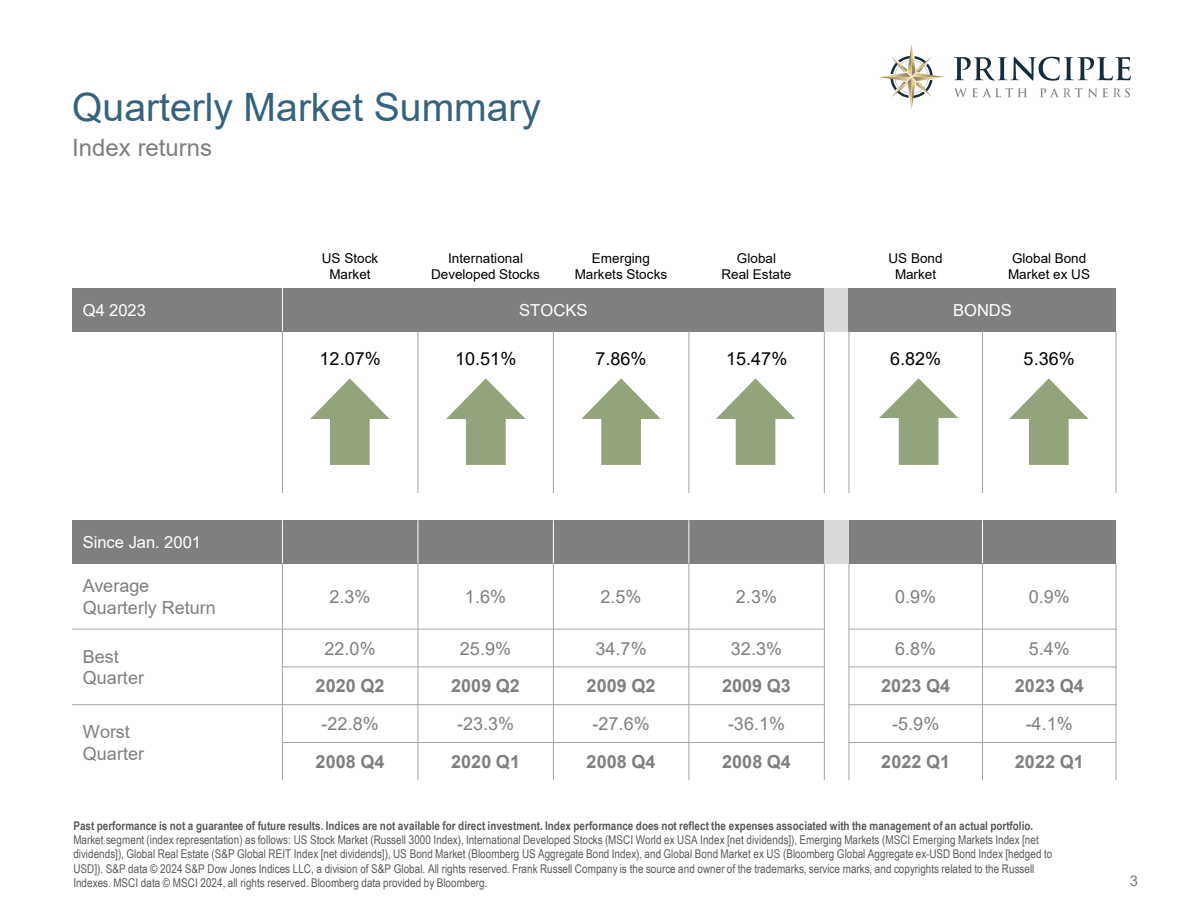
<style>
.page{position:relative;width:1188px;height:918px;background:#fff}
.page>*{position:absolute;margin:0;border:0;box-sizing:border-box;transform-origin:0 0}
.t1{font:39px "Arial";color:#35627d}
.t2{font:24px "Arial";color:#7f7f7f}
.t3{font:18px/21.6px "Arial";letter-spacing:.005em;color:#7f7f7f}
.t4{font:700 18px "Arial";letter-spacing:.005em;color:#7f7f7f}
.t5{font:18px "Arial";letter-spacing:.005em;color:#000}
.t6{font:16.5px "Arial";color:#fff}
.t7{font:15px "Arial";color:#7f7f7f}
.t8{font:13.5px/16.2px "Arial";letter-spacing:.005em;color:#000;text-align:center}
.t9{font:12px/14.4px "Arial Narrow";letter-spacing:.005em;color:#595959}
.s1{font-weight:700}
</style>
<div class="page">
<div style="left:72px;top:288px;width:210px;height:43px;background:#7f7f7f"></div>
<div style="left:282px;top:288px;width:542px;height:43px;background:#7f7f7f"></div>
<div style="left:824px;top:288px;width:25px;height:43px;background:#d9d9d9"></div>
<div style="left:849px;top:288px;width:267px;height:43px;background:#7f7f7f"></div>
<div style="left:72px;top:520px;width:210px;height:44px;background:#7f7f7f"></div>
<div style="left:282px;top:520px;width:136px;height:44px;background:#7f7f7f"></div>
<div style="left:418px;top:520px;width:135px;height:44px;background:#7f7f7f"></div>
<div style="left:553px;top:520px;width:136px;height:44px;background:#7f7f7f"></div>
<div style="left:689px;top:520px;width:135px;height:44px;background:#7f7f7f"></div>
<div style="left:824px;top:520px;width:25px;height:44px;background:#d9d9d9"></div>
<div style="left:849px;top:520px;width:134px;height:44px;background:#7f7f7f"></div>
<div style="left:983px;top:520px;width:133px;height:44px;background:#7f7f7f"></div>
<hr style="left:282px;top:288px;width:1px;height:43px;background:#fff">
<hr style="left:282px;top:331px;width:1px;height:162px;background:#a6a6a6">
<hr style="left:282px;top:520px;width:1px;height:44px;background:#fff">
<hr style="left:282px;top:564px;width:1px;height:216px;background:#a6a6a6">
<hr style="left:418px;top:331px;width:1px;height:162px;background:#a6a6a6">
<hr style="left:418px;top:520px;width:1px;height:44px;background:#fff">
<hr style="left:418px;top:564px;width:1px;height:216px;background:#a6a6a6">
<hr style="left:553px;top:331px;width:1px;height:162px;background:#a6a6a6">
<hr style="left:553px;top:520px;width:1px;height:44px;background:#fff">
<hr style="left:553px;top:564px;width:1px;height:216px;background:#a6a6a6">
<hr style="left:689px;top:331px;width:1px;height:162px;background:#a6a6a6">
<hr style="left:689px;top:520px;width:1px;height:44px;background:#fff">
<hr style="left:689px;top:564px;width:1px;height:216px;background:#a6a6a6">
<hr style="left:824px;top:331px;width:1px;height:162px;background:#a6a6a6">
<hr style="left:824px;top:564px;width:1px;height:216px;background:#a6a6a6">
<hr style="left:849px;top:331px;width:1px;height:162px;background:#a6a6a6">
<hr style="left:849px;top:564px;width:1px;height:216px;background:#a6a6a6">
<hr style="left:982px;top:331px;width:1px;height:162px;background:#a6a6a6">
<hr style="left:982px;top:520px;width:1px;height:44px;background:#fff">
<hr style="left:982px;top:564px;width:1px;height:216px;background:#a6a6a6">
<hr style="left:72px;top:629px;width:753px;height:1px;background:#a6a6a6">
<hr style="left:849px;top:629px;width:267px;height:1px;background:#a6a6a6">
<hr style="left:282px;top:667px;width:543px;height:1px;background:#a6a6a6">
<hr style="left:849px;top:667px;width:267px;height:1px;background:#a6a6a6">
<hr style="left:72px;top:704px;width:753px;height:1px;background:#a6a6a6">
<hr style="left:849px;top:704px;width:267px;height:1px;background:#a6a6a6">
<hr style="left:282px;top:742px;width:543px;height:1px;background:#a6a6a6">
<hr style="left:849px;top:742px;width:267px;height:1px;background:#a6a6a6">
<hr style="left:1116px;top:331px;width:1px;height:162px;background:#a6a6a6">
<hr style="left:1116px;top:564px;width:1px;height:216px;background:#a6a6a6">
<svg style="left:310px;top:378px;width:80px;height:87px"></svg>
<svg style="left:446px;top:378px;width:80px;height:87px"></svg>
<svg style="left:581px;top:378px;width:80px;height:87px"></svg>
<svg style="left:716px;top:378px;width:79px;height:87px"></svg>
<svg style="left:1009px;top:378px;width:79px;height:87px"></svg>
<svg style="left:879px;top:378px;width:79px;height:87px"></svg>
<svg style="left:879px;top:44px;width:65px;height:66px"></svg>
<svg style="left:954px;top:88px;width:73px;height:9px"></svg>
<svg style="left:1040px;top:88px;width:90px;height:9px"></svg>
<svg style="left:954px;top:57px;width:177px;height:24px"></svg>
<p class="t1" style="left:72px;top:80px;width:470px">Quarterly Market Summary</p>
<p class="t2" style="left:72px;top:131px;width:141px">Index returns</p>
<p class="t8" style="left:322px;top:250px;width:58px">US Stock<br>Market</p>
<p class="t8" style="left:431px;top:250px;width:110px">International<br>Developed Stocks</p>
<p class="t8" style="left:575px;top:250px;width:94px">Emerging<br>Markets Stocks</p>
<p class="t8" style="left:721px;top:250px;width:71px">Global<br>Real Estate</p>
<p class="t8" style="left:889px;top:250px;width:56px">US Bond<br>Market</p>
<p class="t8" style="left:1008px;top:250px;width:83px;text-align:left">Global Bond<br>Market ex US</p>
<p class="t6" style="left:83px;top:298px;width:65px">Q4 2023</p>
<p class="t6" style="left:519px;top:298px;width:70px">STOCKS</p>
<p class="t6" style="left:953px;top:298px;width:60px">BONDS</p>
<p class="t5" style="left:320px;top:346px;width:63px">12.07%</p>
<p class="t5" style="left:455px;top:346px;width:63px">10.51%</p>
<p class="t5" style="left:595px;top:346px;width:53px">7.86%</p>
<p class="t5" style="left:726px;top:346px;width:63px">15.47%</p>
<p class="t5" style="left:890px;top:346px;width:53px">6.82%</p>
<p class="t5" style="left:1024px;top:346px;width:53px">5.36%</p>
<p class="t6" style="left:83px;top:531px;width:120px">Since Jan. 2001</p>
<p class="t3" style="left:83px;top:575px;width:135px">Average<br>Quarterly Return</p>
<p class="t3" style="left:329px;top:586px;width:43px">2.3%</p>
<p class="t3" style="left:465px;top:586px;width:43px">1.6%</p>
<p class="t3" style="left:600px;top:586px;width:43px">2.5%</p>
<p class="t3" style="left:736px;top:586px;width:43px">2.3%</p>
<p class="t3" style="left:895px;top:586px;width:43px">0.9%</p>
<p class="t3" style="left:1029px;top:586px;width:43px">0.9%</p>
<p class="t3" style="left:83px;top:646px;width:38px">Best</p>
<p class="t3" style="left:324px;top:637px;width:53px">22.0%</p>
<p class="t3" style="left:460px;top:637px;width:53px">25.9%</p>
<p class="t3" style="left:595px;top:637px;width:53px">34.7%</p>
<p class="t3" style="left:731px;top:637px;width:53px">32.3%</p>
<p class="t3" style="left:895px;top:637px;width:43px">6.8%</p>
<p class="t3" style="left:1029px;top:637px;width:43px">5.4%</p>
<p class="t3" style="left:83px;top:667px;width:63px">Quarter</p>
<p class="t3" style="left:83px;top:721px;width:49px">Worst</p>
<p class="t3" style="left:83px;top:743px;width:63px">Quarter</p>
<p class="t4" style="left:316px;top:673px;width:70px">2020 Q2</p>
<p class="t4" style="left:451px;top:673px;width:70px">2009 Q2</p>
<p class="t4" style="left:587px;top:673px;width:70px">2009 Q2</p>
<p class="t4" style="left:722px;top:673px;width:70px">2009 Q3</p>
<p class="t4" style="left:881px;top:673px;width:70px">2023 Q4</p>
<p class="t4" style="left:1015px;top:673px;width:70px">2023 Q4</p>
<p class="t3" style="left:322px;top:713px;width:59px">-22.8%</p>
<p class="t3" style="left:457px;top:713px;width:59px">-23.3%</p>
<p class="t3" style="left:593px;top:713px;width:59px">-27.6%</p>
<p class="t3" style="left:728px;top:713px;width:59px">-36.1%</p>
<p class="t3" style="left:892px;top:713px;width:49px">-5.9%</p>
<p class="t3" style="left:1026px;top:713px;width:49px">-4.1%</p>
<p class="t4" style="left:316px;top:749px;width:70px">2008 Q4</p>
<p class="t4" style="left:451px;top:749px;width:70px">2020 Q1</p>
<p class="t4" style="left:587px;top:749px;width:70px">2008 Q4</p>
<p class="t4" style="left:722px;top:749px;width:70px">2008 Q4</p>
<p class="t4" style="left:881px;top:749px;width:70px">2022 Q1</p>
<p class="t4" style="left:1015px;top:749px;width:70px">2022 Q1</p>
<p class="t9" style="left:73px;top:818px;width:980px"><span class="s1">Past performance is not a guarantee of future results. Indices are not available for direct investment. Index performance does not reflect the expenses associated with the management of an actual portfolio.<br></span>Market segment (index representation) as follows: US Stock Market (Russell 3000 Index), International Developed Stocks (MSCI World ex USA Index [net dividends]), Emerging Markets (MSCI Emerging Markets Index [net dividends]), Global Real Estate (S&amp;P Global REIT Index [net dividends]), US Bond Market (Bloomberg US Aggregate Bond Index), and Global Bond Market ex US (Bloomberg Global Aggregate ex-USD Bond Index [hedged to USD]). S&amp;P data © 2024 S&amp;P Dow Jones Indices LLC, a division of S&amp;P Global. All rights reserved. Frank Russell Company is the source and owner of the trademarks, service marks, and copyrights related to the Russell Indexes. MSCI data © MSCI 2024, all rights reserved. Bloomberg data provided by Bloomberg.</p>
<p class="t7" style="left:1130px;top:871px;width:10px">3</p>
</div>
